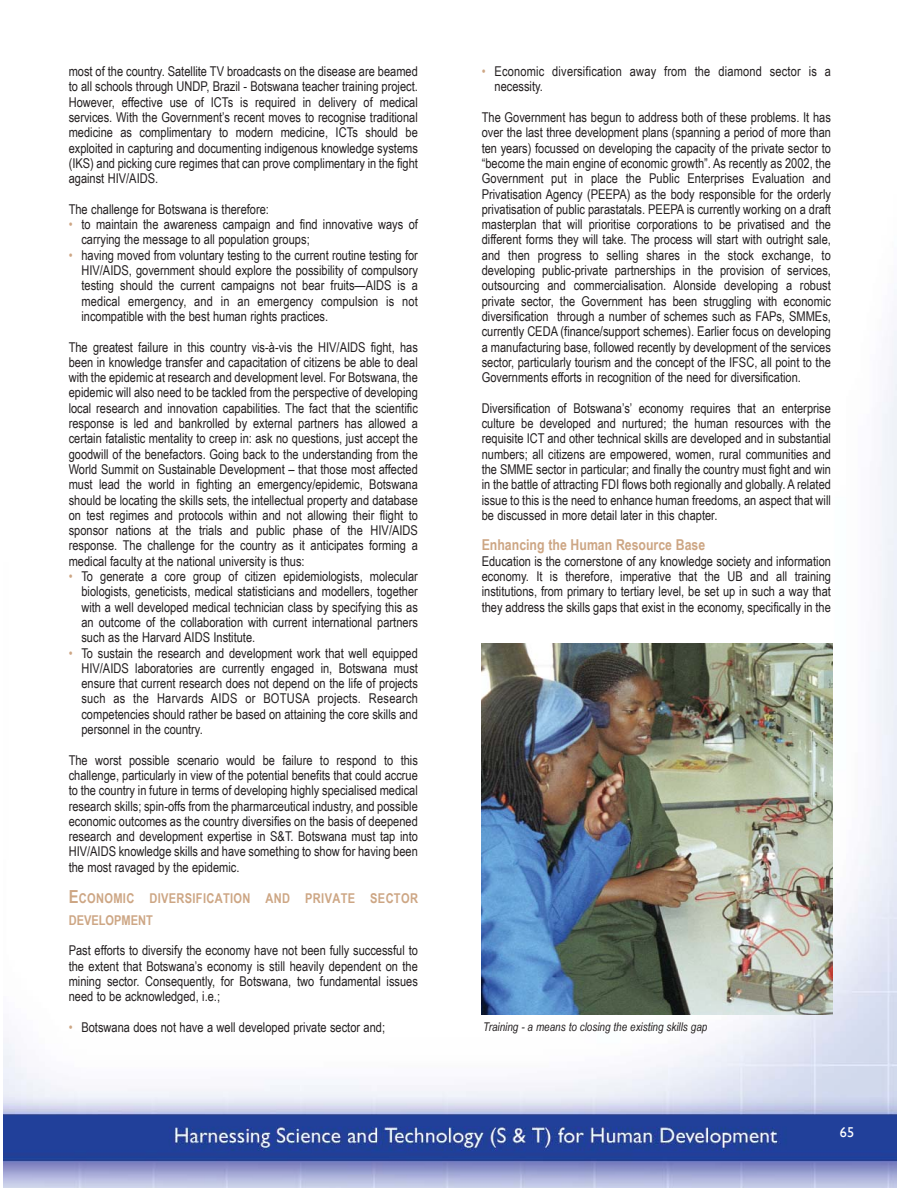
<style>
.page{position:relative;width:918px;height:1188px;background:#fff}
.page>*{position:absolute;margin:0;border:0;box-sizing:border-box;transform-origin:0 0}
.t1{font:700 15px "Arial Narrow";color:#cda684}
.t2{font:14.25px "Gill Sans";color:#fff}
.t3{font:13.5px/15.3px "Arial Narrow";color:#231f20;text-align:justify}
.t4{font:700 13.5px/21.6px "Arial Narrow";letter-spacing:.025em;color:#cda684}
.t5{font:italic 12px "Arial Narrow";color:#231f20}
.s1{color:#cda684}
.s2{font-size:18px}
</style>
<div class="page">
<img style="left:3px;top:330px;width:894px;height:858px">
<img style="left:482px;top:644px;width:351px;height:370px">
<p class="t3" style="left:69px;top:64px;width:351px">most of the country. Satellite TV broadcasts on the disease are beamed to all schools through UNDP, Brazil - Botswana teacher training project.<br>However, effective use of ICTs is required in delivery of medical services. With the Government’s recent moves to recognise traditional medicine as complimentary to modern medicine, ICTs should be exploited in capturing and documenting indigenous knowledge systems (IKS) and picking cure regimes that can prove complimentary in the fight against HIV/AIDS.</p>
<p class="t3" style="left:69px;top:201px;width:202px">The challenge for Botswana is therefore:</p>
<p class="t3" style="left:81px;top:217px;width:338px;text-indent:-13px"><span class="s1">•</span> to maintain the awareness campaign and find innovative ways of carrying the message to all population groups;</p>
<p class="t3" style="left:81px;top:247px;width:338px;text-indent:-13px"><span class="s1">•</span> having moved from voluntary testing to the current routine testing for HIV/AIDS, government should explore the possibility of compulsory testing should the current campaigns not bear fruits—AIDS is a medical emergency, and in an emergency compulsion is not incompatible with the best human rights practices.</p>
<p class="t3" style="left:69px;top:339px;width:351px">The greatest failure in this country vis-à-vis the HIV/AIDS fight, has been in knowledge transfer and capacitation of citizens be able to deal with the epidemic at research and development level. For Botswana, the epidemic will also need to be tackled from the perspective of developing local research and innovation capabilities. The fact that the scientific response is led and bankrolled by external partners has allowed a certain fatalistic mentality to creep in: ask no questions, just accept the goodwill of the benefactors. Going back to the understanding from the World Summit on Sustainable Development – that those most affected must lead the world in fighting an emergency/epidemic, Botswana should be locating the skills sets, the intellectual property and database on test regimes and protocols within and not allowing their flight to sponsor nations at the trials and public phase of the HIV/AIDS response. The challenge for the country as it anticipates forming a medical faculty at the national university is thus:</p>
<p class="t3" style="left:81px;top:569px;width:338px;text-indent:-13px"><span class="s1">•</span> To generate a core group of citizen epidemiologists, molecular biologists, geneticists, medical statisticians and modellers, together with a well developed medical technician class by specifying this as an outcome of the collaboration with current international partners such as the Harvard AIDS Institute.</p>
<p class="t3" style="left:81px;top:645px;width:338px;text-indent:-13px"><span class="s1">•</span> To sustain the research and development work that well equipped HIV/AIDS laboratories are currently engaged in, Botswana must ensure that current research does not depend on the life of projects such as the Harvards AIDS or BOTUSA projects. Research competencies should rather be based on attaining the core skills and personnel in the country.</p>
<p class="t3" style="left:69px;top:752px;width:351px">The worst possible scenario would be failure to respond to this challenge, particularly in view of the potential benefits that could accrue to the country in future in terms of developing highly specialised medical research skills; spin-offs from the pharmarceutical industry, and possible economic outcomes as the country diversifies on the basis of deepened research and development expertise in S&amp;T. Botswana must tap into HIV/AIDS knowledge skills and have something to show for having been the most ravaged by the epidemic.</p>
<p class="t4" style="left:69px;top:887px;width:351px"><span class="s2">E</span>CONOMIC DIVERSIFICATION AND PRIVATE SECTOR<br>DEVELOPMENT</p>
<p class="t3" style="left:69px;top:943px;width:351px">Past efforts to diversify the economy have not been fully successful to the extent that Botswana’s economy is still heavily dependent on the mining sector. Consequently, for Botswana, two fundamental issues need to be acknowledged, i.e.;</p>
<p class="t3" style="left:69px;top:1019px;width:318px"><span class="s1">•</span> Botswana does not have a well developed private sector and;</p>
<p class="t3" style="left:495px;top:64px;width:338px;text-indent:-13px"><span class="s1">•</span> Economic diversification away from the diamond sector is a necessity.</p>
<p class="t3" style="left:482px;top:110px;width:351px">The Government has begun to address both of these problems. It has over the last three development plans (spanning a period of more than ten years) focussed on developing the capacity of the private sector to “become the main engine of economic growth”. As recently as 2002, the Government put in place the Public Enterprises Evaluation and Privatisation Agency (PEEPA) as the body responsible for the orderly privatisation of public parastatals. PEEPA is currently working on a draft masterplan that will prioritise corporations to be privatised and the different forms they will take. The process will start with outright sale, and then progress to selling shares in the stock exchange, to developing public-private partnerships in the provision of services, outsourcing and commercialisation. Alonside developing a robust private sector, the Government has been struggling with economic diversification through a number of schemes such as FAPs, SMMEs, currently CEDA (finance/support schemes). Earlier focus on developing a manufacturing base, followed recently by development of the services sector, particularly tourism and the concept of the IFSC, all point to the Governments efforts in recognition of the need for diversification.</p>
<p class="t3" style="left:482px;top:400px;width:351px">Diversification of Botswana’s’ economy requires that an enterprise culture be developed and nurtured; the human resources with the requisite ICT and other technical skills are developed and in substantial numbers; all citizens are empowered, women, rural communities and the SMME sector in particular; and finally the country must fight and win in the battle of attracting FDI flows both regionally and globally. A related issue to this is the need to enhance human freedoms, an aspect that will be discussed in more detail later in this chapter.</p>
<p class="t1" style="left:482px;top:536px;width:225px">Enhancing the Human Resource Base</p>
<p class="t3" style="left:482px;top:553px;width:351px">Education is the cornerstone of any knowledge society and information economy. It is therefore, imperative that the UB and all training institutions, from primary to tertiary level, be set up in such a way that they address the skills gaps that exist in the economy, specifically in the</p>
<p class="t5" style="left:483px;top:1020px;width:226px">Training - a means to closing the existing skills gap</p>
<p class="t2" style="left:840px;top:1124px;width:16px">65</p>
</div>
